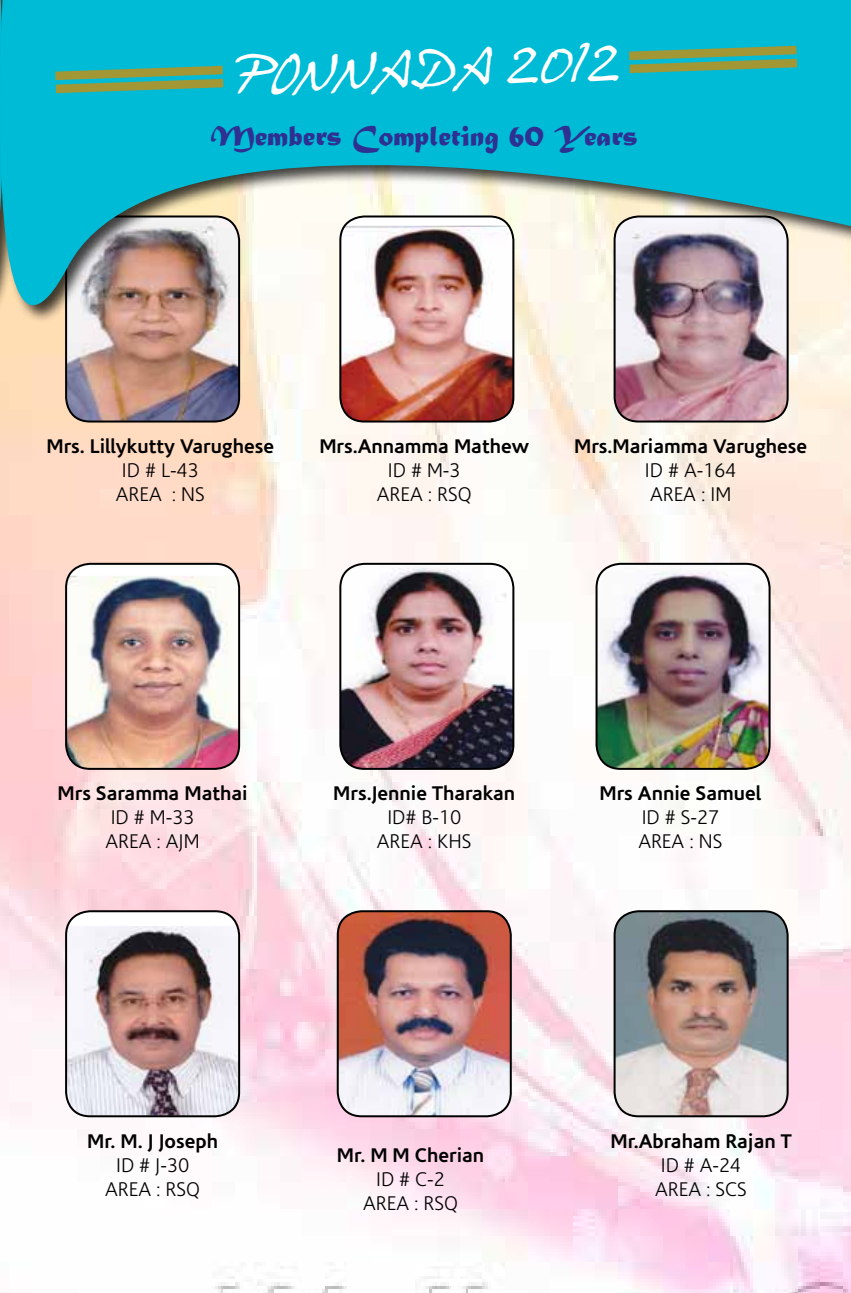
<style>
.page{position:relative;width:851px;height:1293px;background:#fff}
.page>*{position:absolute;margin:0;border:0;box-sizing:border-box;transform-origin:0 0}
.t1{font:46px "Hans Hand";color:#fff}
.t2{font:30px "Matura MT Script Capitals";color:#2e3092}
.t3{font:700 20px "Corisande";color:#000}
.t4{font:300 20px/24px "Corisande";color:#000;text-align:center}
</style>
<div class="page">
<img style="left:0;top:438px;width:850px;height:855px">
<div style="left:66px;top:564px;width:173px;height:205px;background:#fff;border-radius:24px"></div>
<img style="left:66px;top:576px;width:173px;height:193px">
<div style="left:65px;top:563px;width:175px;height:207px;border:2px solid #000;border-radius:24px"></div>
<div style="left:66px;top:911px;width:173px;height:205px;background:#fff;border-radius:24px"></div>
<img style="left:66px;top:926px;width:173px;height:189px">
<div style="left:65px;top:910px;width:175px;height:207px;border:2px solid #000;border-radius:24px"></div>
<img style="left:340px;top:564px;width:173px;height:205px">
<div style="left:339px;top:563px;width:175px;height:207px;border:2px solid #000;border-radius:24px"></div>
<img style="left:596px;top:564px;width:173px;height:205px">
<div style="left:595px;top:563px;width:175px;height:207px;border:2px solid #000;border-radius:24px"></div>
<img style="left:614px;top:911px;width:173px;height:205px">
<div style="left:613px;top:910px;width:175px;height:207px;border:2px solid #000;border-radius:24px"></div>
<img style="left:0;top:0;width:850px;height:438px">
<svg style="left:55px;top:66px;width:168px;height:27px;background:#66a370"></svg>
<svg style="left:629px;top:46px;width:168px;height:27px;background:#66a370"></svg>
<img style="left:338px;top:911px;width:172px;height:205px">
<div style="left:337px;top:910px;width:174px;height:207px;border:2px solid #000;border-radius:24px"></div>
<h1 class="t1" style="left:230px;top:51px;width:390px;rotate:-2deg">PONNADA 2012</h1>
<h2 class="t2" style="left:211px;top:118px;width:428px">Members Completing 60 Years</h2>
<p class="t3" style="left:46px;top:435px;width:229px">Mrs. Lillykutty Varughese</p>
<p class="t4" style="left:116px;top:459px;width:90px">ID # L-43<br>AREA : NS</p>
<p class="t3" style="left:319px;top:435px;width:211px">Mrs.Annamma Mathew</p>
<p class="t4" style="left:377px;top:459px;width:96px">ID # M-3<br>AREA : RSQ</p>
<p class="t3" style="left:574px;top:435px;width:235px">Mrs.Mariamma Varughese</p>
<p class="t4" style="left:645px;top:459px;width:93px;text-align:left">ID # A-164<br>AREA : IM</p>
<p class="t3" style="left:58px;top:782px;width:191px">Mrs Saramma Mathai</p>
<p class="t4" style="left:105px;top:806px;width:96px;text-align:left">ID # M-33<br>AREA : AJM</p>
<p class="t3" style="left:333px;top:782px;width:183px">Mrs.Jennie Tharakan</p>
<p class="t4" style="left:377px;top:806px;width:96px">ID# B-10<br>AREA : KHS</p>
<p class="t3" style="left:599px;top:782px;width:163px">Mrs Annie Samuel</p>
<p class="t4" style="left:638px;top:806px;width:85px;text-align:left">ID # S-27<br>AREA : NS</p>
<p class="t3" style="left:87px;top:1129px;width:132px">Mr. M. J Joseph</p>
<p class="t4" style="left:105px;top:1153px;width:96px">ID # J-30<br>AREA : RSQ</p>
<p class="t3" style="left:337px;top:1143px;width:149px">Mr. M M Cherian</p>
<p class="t4" style="left:363px;top:1168px;width:96px">ID # C-2<br>AREA : RSQ</p>
<p class="t3" style="left:610px;top:1129px;width:183px">Mr.Abraham Rajan T</p>
<p class="t4" style="left:655px;top:1153px;width:93px;text-align:left">ID # A-24<br>AREA : SCS</p>
</div>
